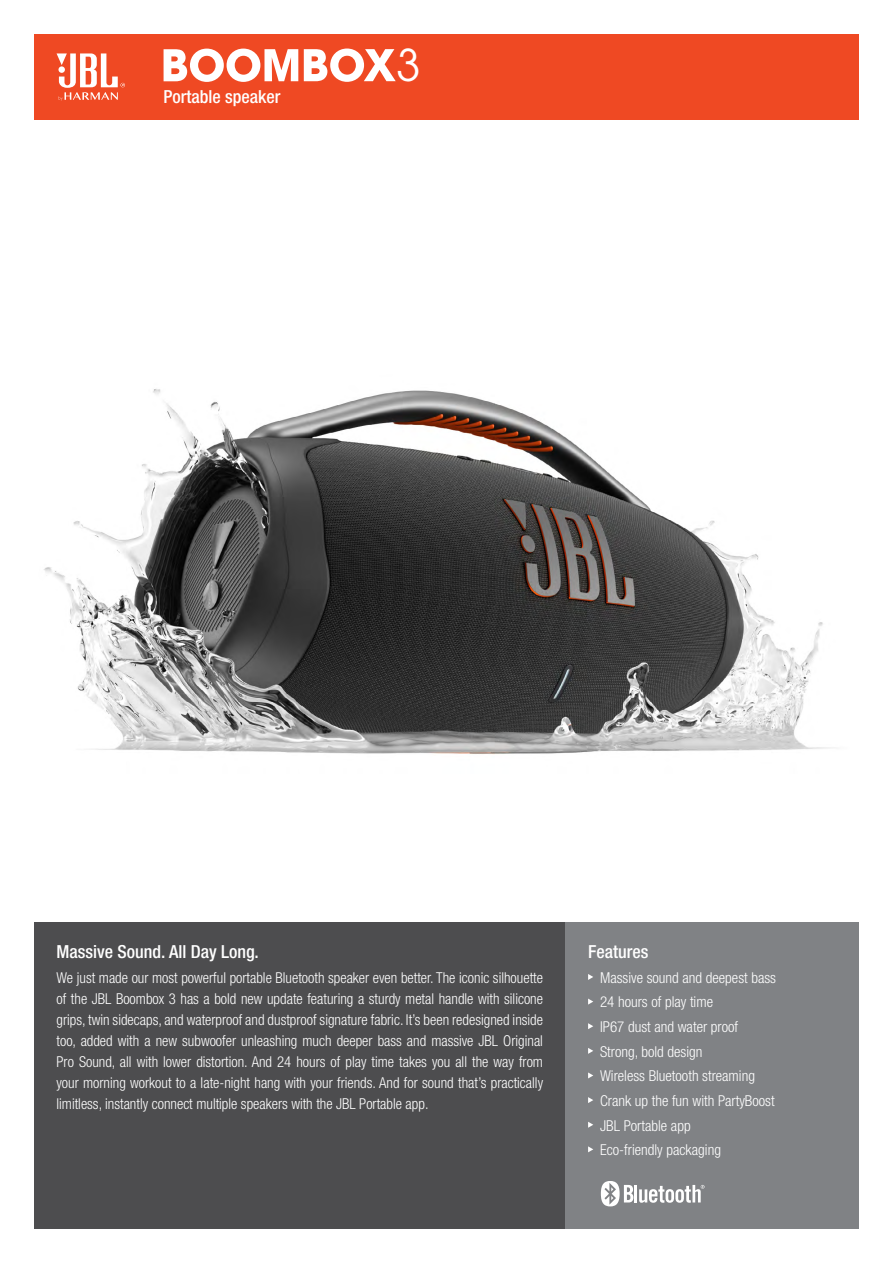
<style>
.page{position:relative;width:893px;height:1263px;background:#fff}
.page>*{position:absolute;margin:0;border:0;box-sizing:border-box;transform-origin:0 0}
.t1{font:48.15px "Avant Gard Goth EF";color:#fff}
.t2{font:500 condensed 18px "Helvetica Neue LT Pro";color:#fff}
.t3{font:300 condensed 15px/24.6px "Helvetica Neue LT Pro";color:#fff;text-align:justify}
</style>
<div class="page">
<img style="left:44px;top:389px;width:787px;height:366px">
<div style="left:34px;top:923px;width:532px;height:306px;background:#4d4d4f"></div>
<div style="left:566px;top:923px;width:293px;height:306px;background:#808285"></div>
<svg style="left:588px;top:974px;width:5px;height:6px"></svg>
<svg style="left:588px;top:998px;width:5px;height:6px"></svg>
<svg style="left:588px;top:1023px;width:5px;height:6px"></svg>
<svg style="left:588px;top:1048px;width:5px;height:6px"></svg>
<svg style="left:588px;top:1072px;width:5px;height:6px"></svg>
<svg style="left:588px;top:1097px;width:5px;height:6px"></svg>
<svg style="left:588px;top:1122px;width:5px;height:6px"></svg>
<svg style="left:588px;top:1146px;width:5px;height:6px"></svg>
<div style="left:34px;top:34px;width:825px;height:85px;background:#ef4923"></div>
<svg style="left:57px;top:53px;width:68px;height:48px"></svg>
<svg style="left:601px;top:1181px;width:104px;height:25px"></svg>
<svg style="left:304px;top:49px;width:92px;height:33px"></svg>
<svg style="left:164px;top:49px;width:134px;height:33px"></svg>
<p class="t2" style="left:163px;top:86px;width:118px">Portable speaker</p>
<h1 class="t1" style="left:396px;top:37px;width:26px">3</h1>
<p class="t2" style="left:57px;top:941px;width:204px">Massive Sound. All Day Long.</p>
<p class="t3" style="left:57px;top:967px;width:488px;line-height:21px">We just made our most powerful portable Bluetooth speaker even better. The iconic silhouette of the JBL Boombox 3 has a bold new update featuring a sturdy metal handle with silicone grips, twin sidecaps, and waterproof and dustproof signature fabric. It’s been redesigned inside too, added with a new subwoofer unleashing much deeper bass and massive JBL Original Pro Sound, all with lower distortion. And 24 hours of play time takes you all the way from your morning workout to a late-night hang with your friends. And for sound that’s practically limitless, instantly connect multiple speakers with the JBL Portable app.</p>
<p class="t2" style="left:588px;top:941px;width:62px">Features</p>
<p class="t3" style="left:600px;top:965px;width:178px;text-align:left">Massive sound and deepest bass<br>24 hours of play time<br>IP67 dust and water proof<br>Strong, bold design<br>Wireless Bluetooth streaming<br>Crank up the fun with PartyBoost<br>JBL Portable app<br>Eco-friendly packaging</p>
</div>
